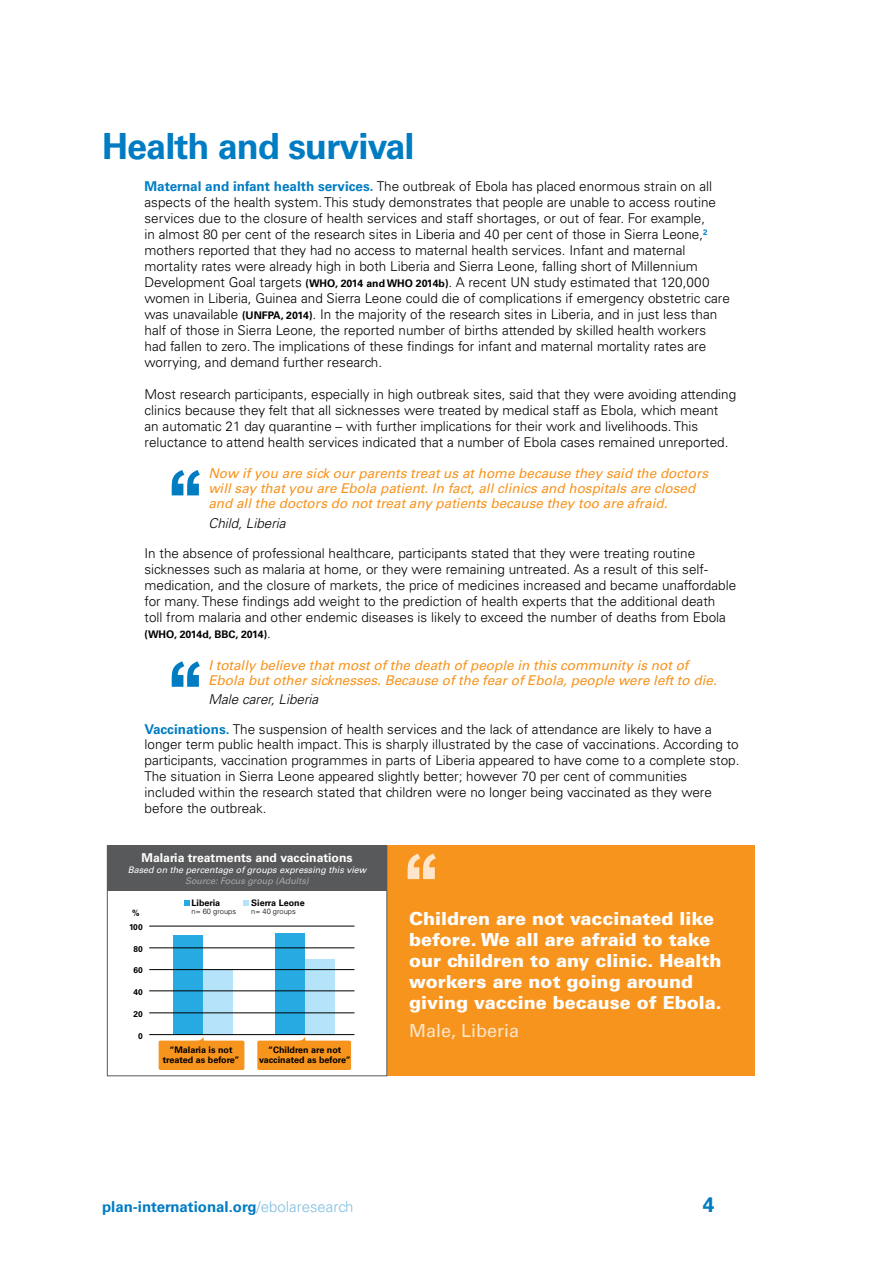
<style>
.page{position:relative;width:893px;height:1263px;background:#fff}
.page>*{position:absolute;margin:0;border:0;box-sizing:border-box;transform-origin:0 0}
.t1{font:700 36px "Univers LT Std";letter-spacing:-.025em;color:#007cc3}
.t2{font:700 21px "Univers LT Std";color:#007cc3}
.t3{font:900 18px/21px "Univers LT Std";color:#fff}
.t4{font:18px "Univers LT Std";color:#ffe6ca}
.t5{font:700 15px "Univers LT Std";color:#007cc3}
.t6{font:300 13.5px/15.9px "Univers LT Std";color:#000}
.t7{font:italic 13.5px/15px "Univers LT Std";color:#f7941e}
.t8{font:italic 300 13.5px "Univers LT Std";color:#000}
.t9{font:700 12.15px "Univers LT Std";color:#fff}
.t10{font:700 10.5px "Univers LT Std";color:#000}
.t11{font:700 9px/10.8px "Univers LT Std";color:#000;text-align:center}
.t12{font:italic 9px "Univers LT Std";color:#fff}
.t13{font:italic 9px "Univers LT Std";color:#a7a9ac}
.t14{font:700 8.4px "Univers LT Std";color:#000}
.t15{font:300 7.5px "Univers LT Std";color:#000}
.s1{font-weight:700;color:#007cc3}
.s2{font-weight:700;font-size:10.5px}
.s3{font-weight:300;font-size:13.5px}
.s4{font-style:italic}
.s5{font-weight:300;color:#80bee1}
</style>
<div class="page">
<svg style="left:172px;top:470px;width:28px;height:25px"></svg>
<svg style="left:172px;top:661px;width:28px;height:26px"></svg>
<div style="left:387px;top:845px;width:368px;height:230px;background:#f7941e"></div>
<svg style="left:257px;top:1036px;width:94px;height:34px;background:#f8a23c"></svg>
<div style="left:159px;top:1040px;width:85px;height:30px;background:#f7941e;border-radius:2px"></div>
<div style="left:173px;top:935px;width:30px;height:99px;background:#27aae1"></div>
<div style="left:203px;top:969px;width:30px;height:66px;background:#b4e3fa"></div>
<div style="left:275px;top:933px;width:30px;height:101px;background:#27aae1"></div>
<div style="left:305px;top:959px;width:29px;height:76px;background:#b4e3fa"></div>
<hr style="left:149px;top:947px;width:205px;height:1px;background:#000">
<hr style="left:149px;top:969px;width:205px;height:1px;background:#000">
<hr style="left:149px;top:990px;width:205px;height:1px;background:#000">
<hr style="left:149px;top:1012px;width:205px;height:1px;background:#000">
<hr style="left:149px;top:1034px;width:205px;height:1px;background:#000">
<hr style="left:149px;top:926px;width:205px;height:1px;background:#000">
<svg style="left:184px;top:900px;width:5px;height:5px"></svg>
<svg style="left:243px;top:900px;width:5px;height:5px"></svg>
<div style="left:107px;top:846px;width:280px;height:45px;background:#58595b"></div>
<div style="left:107px;top:845px;width:280px;height:231px;border:1px solid #58595b"></div>
<svg style="left:193px;top:1036px;width:11px;height:5px"></svg>
<svg style="left:408px;top:854px;width:28px;height:25px"></svg>
<h1 class="t1" style="left:102px;top:126px;width:314px">Health and survival</h1>
<p class="t6" style="left:145px;top:179px;width:587px"><span class="s1">Maternal and infant health services.</span> The outbreak of Ebola has placed enormous strain on all aspects of the health system. This study demonstrates that people are unable to access routine services due to the closure of health services and staff shortages, or out of fear. For example,<br>in almost 80 per cent of the research sites in Liberia and 40 per cent of those in Sierra Leone,<sup>2 </sup>mothers reported that they had no access to maternal health services. Infant and maternal mortality rates were already high in both Liberia and Sierra Leone, falling short of Millennium Development Goal targets <span class="s2">(WHO, 2014 and WHO 2014b)</span>. A recent UN study estimated that 120,000 women in Liberia, Guinea and Sierra Leone could die of complications if emergency obstetric care was unavailable <span class="s2">(UNFPA, 2014)</span>. In the majority of the research sites in Liberia, and in just less than half of those in Sierra Leone, the reported number of births attended by skilled health workers had fallen to zero. The implications of these findings for infant and maternal mortality rates are worrying, and demand further research.</p>
<p class="t6" style="left:145px;top:386px;width:593px">Most research participants, especially in high outbreak sites, said that they were avoiding attending clinics because they felt that all sicknesses were treated by medical staff as Ebola, which meant<br>an automatic 21 day quarantine – with further implications for their work and livelihoods. This reluctance to attend health services indicated that a number of Ebola cases remained unreported.</p>
<p class="t7" style="left:208px;top:466px;width:501px">Now if you are sick our parents treat us at home because they said the doctors will say that you are Ebola patient. In fact, all clinics and hospitals are closed and all the doctors do not treat any patients because they too are afraid.</p>
<p class="t8" style="left:208px;top:515px;width:79px">Child, Liberia</p>
<p class="t6" style="left:145px;top:545px;width:593px">In the absence of professional healthcare, participants stated that they were treating routine sicknesses such as malaria at home, or they were remaining untreated. As a result of this self&shy;medication, and the closure of markets, the price of medicines increased and became unaffordable for many. These findings add weight to the prediction of health experts that the additional death toll from malaria and other endemic diseases is likely to exceed the number of deaths from Ebola</p>
<p class="t10" style="left:145px;top:628px;width:128px">(WHO, 2014d, BBC, 2014)<span class="s3">.</span></p>
<p class="t7" style="left:208px;top:658px;width:510px">I totally believe that most of the death of people in this community is not of<br>Ebola but other sicknesses. Because of the fear of Ebola, people were left to die.</p>
<p class="t6" style="left:145px;top:684px;width:569px;line-height:29.5px;text-indent:64px"><span class="s4">Male carer, Liberia<br></span><span class="s1">Vaccinations.</span> The suspension of health services and the lack of attendance are likely to have a</p>
<p class="t6" style="left:145px;top:737px;width:596px">longer term public health impact. This is sharply illustrated by the case of vaccinations. According to participants, vaccination programmes in parts of Liberia appeared to have come to a complete stop.<br>The situation in Sierra Leone appeared slightly better; however 70 per cent of communities included within the research stated that children were no longer being vaccinated as they were before the outbreak.</p>
<p class="t9" style="left:142px;top:851px;width:213px">Malaria treatments and vaccinations</p>
<p class="t12" style="left:128px;top:865px;width:240px">Based on the percentage of groups expressing this view</p>
<p class="t13" style="left:185px;top:875px;width:125px">Source: Focus group (Adults)</p>
<p class="t14" style="left:132px;top:908px;width:9px">%</p>
<p class="t14" style="left:133px;top:944px;width:11px">80</p>
<p class="t14" style="left:133px;top:965px;width:11px">60</p>
<p class="t14" style="left:133px;top:987px;width:11px">40</p>
<p class="t14" style="left:133px;top:1009px;width:11px">20</p>
<p class="t14" style="left:138px;top:1031px;width:6px">0</p>
<p class="t14" style="left:129px;top:922px;width:15px">100</p>
<p class="t11" style="left:251px;top:897px;width:55px">Sierra Leone</p>
<p class="t11" style="left:192px;top:897px;width:30px">Liberia</p>
<p class="t15" style="left:192px;top:906px;width:46px">n= 60 groups</p>
<p class="t15" style="left:251px;top:906px;width:46px">n= 40 groups</p>
<p class="t11" style="left:163px;top:1044px;width:78px">“Malaria is not treated as before”</p>
<p class="t11" style="left:259px;top:1044px;width:93px">“Children are not vaccinated as before”</p>
<h3 class="t3" style="left:409px;top:908px;width:314px">Children are not vaccinated like before. We all are afraid to take our children to any clinic. Health workers are not going around giving vaccine because of Ebola.</h3>
<h3 class="t4" style="left:409px;top:1019px;width:112px">Male, Liberia</h3>
<p class="t5" style="left:102px;top:1198px;width:253px">plan-international.org<span class="s5">/ebolaresearch</span></p>
<h2 class="t2" style="left:703px;top:1192px;width:13px">4</h2>
</div>
